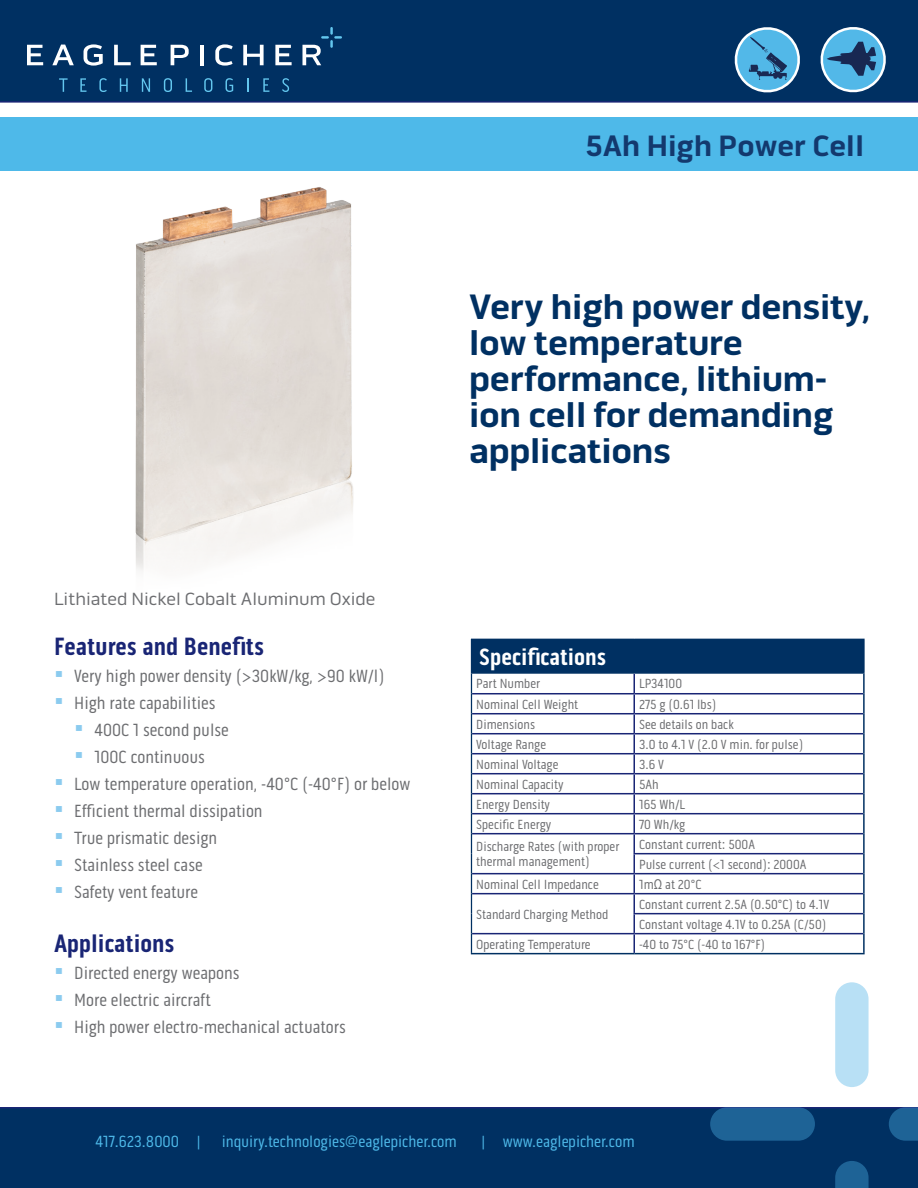
<style>
.page{position:relative;width:918px;height:1188px;background:#fff}
.page>*{position:absolute;margin:0;border:0;box-sizing:border-box;transform-origin:0 0}
.t1{font:700 36px/36px "Pill Gothic 600 mg";letter-spacing:-.01em;color:#003062}
.t2{font:700 30px "Pill Gothic 600 mg";color:#13396e}
.heading{font:700 25.5px "Pill Gothic 300 mg";color:#192575}
.t3{font:700 24px "Pill Gothic 300 mg";color:#fff}
.t4{font:18px "Pill Gothic 300 mg";color:#6c6d70}
.t5{font:18px "Pill Gothic 600 mg";color:#6c6d70}
.t6{font:16.5px "Pill Gothic 300 mg";color:#4eb9e9}
.t7{font:13.5px/15px "Pill Gothic 300 mg";color:#6c6d70}
.s1{font-weight:700;font-size:30px;color:#8bcbef}
.s2{font-family:"Arial Narrow"}
</style>
<div class="page">
<img style="left:135px;top:187px;width:219px;height:384px">
<div style="left:0;top:0;width:918px;height:103px;background:#003062"></div>
<svg style="left:59px;top:78px;width:9px;height:14px"></svg>
<svg style="left:80px;top:78px;width:7px;height:14px"></svg>
<svg style="left:99px;top:78px;width:8px;height:14px"></svg>
<svg style="left:120px;top:78px;width:8px;height:14px"></svg>
<svg style="left:142px;top:78px;width:8px;height:14px"></svg>
<svg style="left:164px;top:78px;width:8px;height:14px"></svg>
<svg style="left:186px;top:78px;width:6px;height:14px"></svg>
<svg style="left:204px;top:78px;width:8px;height:14px"></svg>
<svg style="left:226px;top:78px;width:7px;height:14px"></svg>
<svg style="left:247px;top:78px;width:2px;height:14px"></svg>
<svg style="left:263px;top:78px;width:6px;height:14px"></svg>
<svg style="left:282px;top:78px;width:7px;height:14px"></svg>
<svg style="left:27px;top:45px;width:16px;height:20px"></svg>
<svg style="left:52px;top:45px;width:22px;height:20px"></svg>
<svg style="left:84px;top:44px;width:19px;height:22px"></svg>
<svg style="left:114px;top:45px;width:17px;height:20px"></svg>
<svg style="left:141px;top:45px;width:16px;height:20px"></svg>
<svg style="left:171px;top:45px;width:18px;height:20px"></svg>
<hr style="left:200px;top:45px;width:4px;height:20px;background:#fff">
<svg style="left:215px;top:44px;width:18px;height:22px"></svg>
<svg style="left:243px;top:45px;width:21px;height:20px"></svg>
<svg style="left:275px;top:45px;width:17px;height:20px"></svg>
<svg style="left:302px;top:27px;width:40px;height:38px;background:#26527d"></svg>
<div style="left:0;top:117px;width:918px;height:54px;background:#4eb9e9"></div>
<div style="left:471px;top:639px;width:393px;height:34px;background:#003062"></div>
<svg style="left:472px;top:674px;width:391px;height:279px"></svg>
<hr style="left:472px;top:693px;width:162px;height:1px;background:#192575">
<hr style="left:634px;top:693px;width:229px;height:1px;background:#192575">
<hr style="left:472px;top:713px;width:162px;height:1px;background:#192575">
<hr style="left:634px;top:713px;width:229px;height:1px;background:#192575">
<hr style="left:472px;top:733px;width:162px;height:1px;background:#192575">
<hr style="left:634px;top:733px;width:229px;height:1px;background:#192575">
<hr style="left:472px;top:753px;width:162px;height:1px;background:#192575">
<hr style="left:634px;top:753px;width:229px;height:1px;background:#192575">
<hr style="left:472px;top:773px;width:162px;height:1px;background:#192575">
<hr style="left:634px;top:773px;width:229px;height:1px;background:#192575">
<hr style="left:472px;top:793px;width:162px;height:1px;background:#192575">
<hr style="left:634px;top:793px;width:229px;height:1px;background:#192575">
<hr style="left:472px;top:813px;width:162px;height:1px;background:#192575">
<hr style="left:634px;top:813px;width:229px;height:1px;background:#192575">
<hr style="left:472px;top:833px;width:162px;height:1px;background:#192575">
<hr style="left:634px;top:833px;width:229px;height:1px;background:#192575">
<hr style="left:633px;top:853px;width:230px;height:1px;background:#192575">
<hr style="left:472px;top:873px;width:162px;height:1px;background:#192575">
<hr style="left:634px;top:873px;width:229px;height:1px;background:#192575">
<hr style="left:472px;top:893px;width:162px;height:1px;background:#192575">
<hr style="left:634px;top:893px;width:229px;height:1px;background:#192575">
<hr style="left:633px;top:913px;width:230px;height:1px;background:#192575">
<hr style="left:472px;top:933px;width:162px;height:1px;background:#192575">
<hr style="left:634px;top:933px;width:229px;height:1px;background:#192575">
<svg style="left:633px;top:674px;width:2px;height:279px"></svg>
<hr style="left:863px;top:640px;width:2px;height:32px;background:#003062">
<hr style="left:471px;top:672px;width:163px;height:2px;background:#003062">
<hr style="left:634px;top:672px;width:231px;height:2px;background:#003062">
<hr style="left:863px;top:674px;width:2px;height:20px;background:#003062">
<hr style="left:863px;top:694px;width:2px;height:20px;background:#003062">
<hr style="left:863px;top:714px;width:2px;height:20px;background:#003062">
<hr style="left:863px;top:734px;width:2px;height:20px;background:#003062">
<hr style="left:863px;top:754px;width:2px;height:20px;background:#003062">
<hr style="left:863px;top:774px;width:2px;height:20px;background:#003062">
<hr style="left:863px;top:794px;width:2px;height:20px;background:#003062">
<hr style="left:863px;top:814px;width:2px;height:20px;background:#003062">
<hr style="left:863px;top:834px;width:2px;height:20px;background:#003062">
<hr style="left:863px;top:854px;width:2px;height:20px;background:#003062">
<hr style="left:863px;top:874px;width:2px;height:20px;background:#003062">
<hr style="left:863px;top:894px;width:2px;height:20px;background:#003062">
<hr style="left:863px;top:914px;width:2px;height:20px;background:#003062">
<svg style="left:863px;top:934px;width:2px;height:19px"></svg>
<hr style="left:471px;top:953px;width:163px;height:1px;background:#003062">
<hr style="left:634px;top:953px;width:231px;height:1px;background:#003062">
<div style="left:469px;top:637px;width:425px;height:328px;border:2px solid #fff"></div>
<div style="left:0;top:1107px;width:918px;height:81px;background:#003062"></div>
<div style="left:710px;top:1107px;width:105px;height:34px;background:#1e6396;border-radius:17px"></div>
<svg style="left:889px;top:1107px;width:29px;height:34px"></svg>
<div style="left:835px;top:982px;width:34px;height:105px;background:#b8e0f5;border-radius:17px"></div>
<svg style="left:835px;top:1161px;width:34px;height:27px"></svg>
<svg style="left:731px;top:23px;width:73px;height:71px;background:#4183af"></svg>
<svg style="left:816px;top:23px;width:74px;height:71px;background:#3c79a5"></svg>
<p class="t2" style="left:585px;top:128px;width:280px">5Ah High Power Cell</p>
<p class="t5" style="left:54px;top:589px;width:323px">Lithiated Nickel Cobalt Aluminum Oxide</p>
<p class="heading" style="left:54px;top:631px;width:212px">Features and Benefits</p>
<p class="t4" style="left:54px;top:665px;width:332px"><span class="s1">•</span> Very high power density (&gt;30kW/kg, &gt;90 kW/l)</p>
<p class="t4" style="left:54px;top:692px;width:163px"><span class="s1">•</span> High rate capabilities</p>
<p class="t4" style="left:74px;top:719px;width:156px"><span class="s1">•</span> 400C 1 second pulse</p>
<p class="t4" style="left:74px;top:746px;width:132px"><span class="s1">•</span> 100C continuous</p>
<p class="t4" style="left:54px;top:773px;width:358px"><span class="s1">•</span> Low temperature operation, -40°C (-40°F) or below</p>
<p class="t4" style="left:54px;top:800px;width:210px"><span class="s1">•</span> Efficient thermal dissipation</p>
<p class="t4" style="left:54px;top:827px;width:165px"><span class="s1">•</span> True prismatic design</p>
<p class="t4" style="left:54px;top:854px;width:150px"><span class="s1">•</span> Stainless steel case</p>
<p class="t4" style="left:54px;top:881px;width:146px"><span class="s1">•</span> Safety vent feature</p>
<p class="heading" style="left:54px;top:928px;width:122px">Applications</p>
<p class="t4" style="left:54px;top:962px;width:187px"><span class="s1">•</span> Directed energy weapons</p>
<p class="t4" style="left:54px;top:989px;width:158px"><span class="s1">•</span> More electric aircraft</p>
<p class="t4" style="left:54px;top:1016px;width:293px"><span class="s1">•</span> High power electro-mechanical actuators</p>
<p class="t1" style="left:469px;top:289px;width:403px">Very high power density, low temperature performance, lithium&shy;ion cell for demanding applications</p>
<p class="t3" style="left:479px;top:643px;width:129px">Specifications</p>
<p class="t7" style="left:476px;top:677px;width:65px">Part Number</p>
<p class="t7" style="left:639px;top:677px;width:45px">LP34100</p>
<p class="t7" style="left:476px;top:697px;width:104px">Nominal Cell Weight</p>
<p class="t7" style="left:639px;top:697px;width:79px">275 g (0.61 lbs)</p>
<p class="t7" style="left:476px;top:717px;width:60px">Dimensions</p>
<p class="t7" style="left:639px;top:717px;width:96px">See details on back</p>
<p class="t7" style="left:476px;top:737px;width:71px">Voltage Range</p>
<p class="t7" style="left:639px;top:737px;width:166px">3.0 to 4.1 V (2.0 V min. for pulse)</p>
<p class="t7" style="left:476px;top:757px;width:84px">Nominal Voltage</p>
<p class="t7" style="left:639px;top:757px;width:27px">3.6 V</p>
<p class="t7" style="left:476px;top:777px;width:89px">Nominal Capacity</p>
<p class="t7" style="left:639px;top:777px;width:21px">5Ah</p>
<p class="t7" style="left:476px;top:797px;width:75px">Energy Density</p>
<p class="t7" style="left:639px;top:797px;width:48px">165 Wh/L</p>
<p class="t7" style="left:476px;top:817px;width:77px">Specific Energy</p>
<p class="t7" style="left:639px;top:817px;width:48px">70 Wh/kg</p>
<p class="t7" style="left:476px;top:839px;width:145px">Discharge Rates (with proper thermal management)</p>
<p class="t7" style="left:639px;top:837px;width:117px">Constant current: 500A</p>
<p class="t7" style="left:639px;top:857px;width:169px">Pulse current (&lt;1 second): 2000A</p>
<p class="t7" style="left:476px;top:877px;width:124px">Nominal Cell Impedance</p>
<p class="t7" style="left:639px;top:877px;width:64px">1m<span class="s2">Ω</span> at 20°C</p>
<p class="t7" style="left:476px;top:907px;width:134px">Standard Charging Method</p>
<p class="t7" style="left:639px;top:897px;width:192px">Constant current 2.5A (0.50°C) to 4.1V</p>
<p class="t7" style="left:639px;top:917px;width:189px">Constant voltage 4.1V to 0.25A (C/50)</p>
<p class="t7" style="left:476px;top:937px;width:116px">Operating Temperature</p>
<p class="t7" style="left:639px;top:937px;width:128px">-40 to 75°C (-40 to 167°F)</p>
<p class="t6" style="left:95px;top:1131px;width:107px">417.623.8000 |</p>
<p class="t6" style="left:222px;top:1131px;width:237px">inquiry.technologies@eaglepicher.com</p>
<p class="t6" style="left:482px;top:1131px;width:155px">| www.eaglepicher.com</p>
</div>
